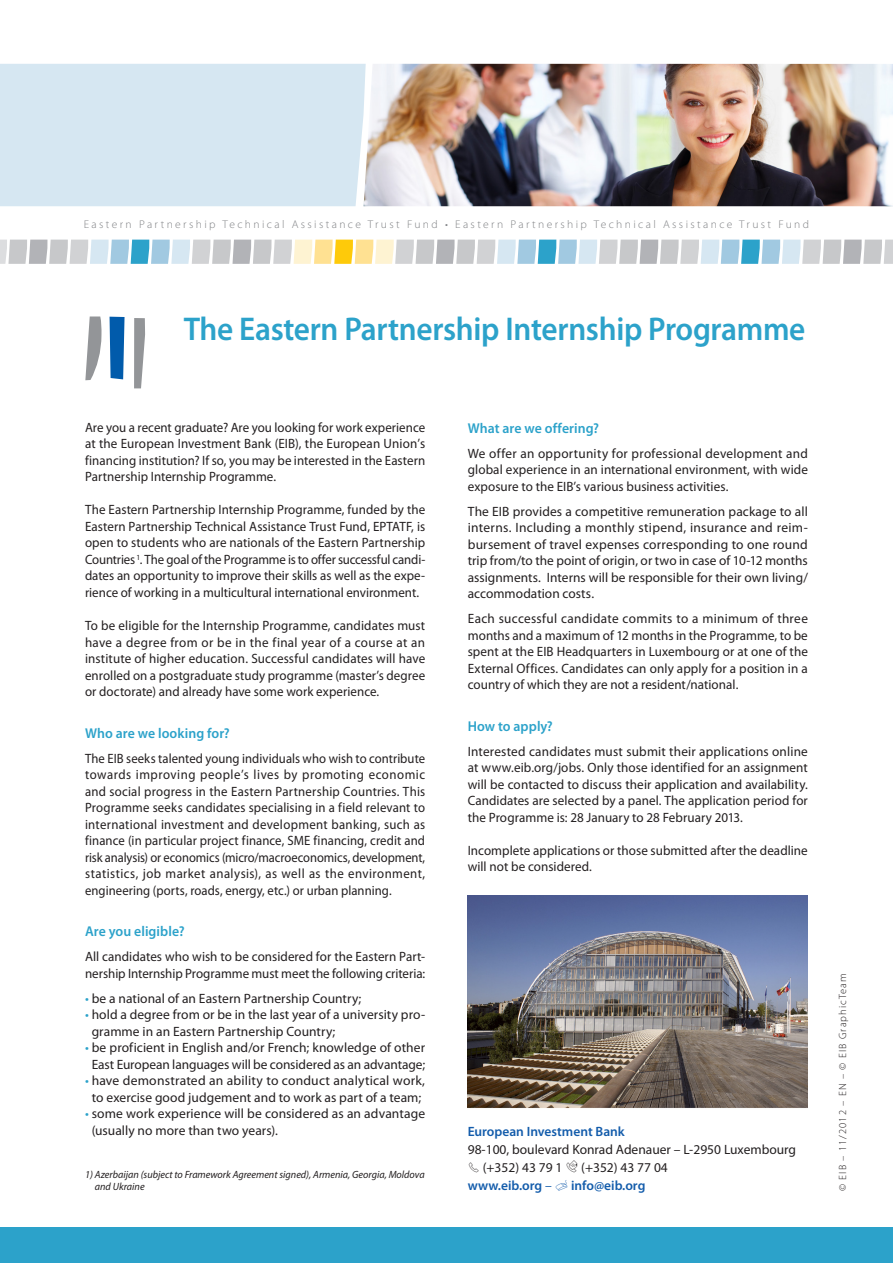
<style>
.page{position:relative;width:893px;height:1263px;background:#fff}
.page>*{position:absolute;margin:0;border:0;box-sizing:border-box;transform-origin:0 0}
._01-GROS_TITRE{font:600 33px "Myriad Pro";letter-spacing:-.01em;color:#2ca2ca;scale:.95 1}
._01_SOUS_TITRE{font:600 14.25px "Myriad Pro";letter-spacing:.005em;color:#2ca2ca}
._02_TEXTE{font:600 14.25px "Myriad Pro";letter-spacing:.005em;color:#2ca2ca}
._02_TEXTE-2{font:13.5px/16.5px "Myriad Pro";letter-spacing:.005em;color:#231f20;text-align:justify}
._02_TEXTE-3{font:13.5px/16.5px "Myriad Pro";letter-spacing:.005em;color:#231f20;text-align:justify;scale:.96 1}
._02_TEXTE-4{font:13.5px/16.5px "Myriad Pro";letter-spacing:.005em;color:#231f20;text-align:justify;scale:.94 1}
._04-TEXTE_COURANT{font:13.5px "Myriad Pro";color:#231f20}
._04-TEXTE_COURANT-2{font:600 13.5px "Myriad Pro";color:#135cab}
.t1{font:300 11.25px "Myriad Pro";letter-spacing:.205em;color:#808285}
._08-FOOTNOTES{font:italic 10.5px/12.6px "Myriad Pro";color:#231f20}
.t2{font:300 10.5px "Myriad Pro";letter-spacing:.1em;color:#231f20}
.s1{color:#2ca2ca}
.s2{font-weight:400}
</style>
<div class="page">
<div style="left:0;top:1227px;width:893px;height:36px;background:#2ca2ca"></div>
<svg style="left:0;top:240px;width:893px;height:24px;background:#c9d4d3"></svg>
<svg style="left:85px;top:316px;width:17px;height:64px"></svg>
<svg style="left:110px;top:317px;width:15px;height:62px"></svg>
<svg style="left:134px;top:318px;width:11px;height:70px"></svg>
<div style="left:0;top:64px;width:364px;height:142px;background:#d6e7f2"></div>
<img style="left:364px;top:64px;width:529px;height:142px">
<img style="left:468px;top:895px;width:340px;height:214px">
<p class="t1" style="left:84px;top:217px;width:727px">Eastern Partnership Technical Assistance Trust Fund • Eastern Partnership Technical Assistance Trust Fund</p>
<p class="_01-GROS_TITRE" style="left:184px;top:308px;width:656px">The Eastern Partnership Internship Programme</p>
<p class="_02_TEXTE-3" style="left:85px;top:419px;width:356px">Are you a recent graduate? Are you looking for work experience at the European Investment Bank (EIB), the European Union’s financing institution? If so, you may be interested in the Eastern Partnership Internship Programme.</p>
<p class="_02_TEXTE-3" style="left:85px;top:501px;width:356px">The Eastern Partnership Internship Programme, funded by the Eastern Partnership Technical Assistance Trust Fund, EPTATF, is open to students who are nationals of the Eastern Partnership Countries <sup>1</sup>. The goal of the Programme is to offer successful candi&shy;dates an opportunity to improve their skills as well as the expe&shy;rience of working in a multicultural international environment.</p>
<p class="_02_TEXTE-2" style="left:85px;top:617px;width:342px">To be eligible for the Internship Programme, candidates must have a degree from or be in the final year of a course at an institute of higher education. Successful candidates will have enrolled on a postgraduate study programme (master’s degree or doctorate) and already have some work experience.</p>
<p class="_01_SOUS_TITRE" style="left:85px;top:724px;width:146px">Who are we looking for?</p>
<p class="_02_TEXTE-4" style="left:85px;top:749px;width:363px">The EIB seeks talented young individuals who wish to contribute towards improving people’s lives by promoting economic and social progress in the Eastern Partnership Countries. This Programme seeks candidates specialising in a field relevant to international investment and development banking, such as finance (in particular project finance, SME financing, credit and risk analysis) or economics (micro/macroeconomics, development, statistics, job market analysis), as well as the environment, engineering (ports, roads, energy, etc.) or urban planning.</p>
<p class="_02_TEXTE" style="left:85px;top:922px;width:101px">Are you eligible?</p>
<p class="_02_TEXTE-2" style="left:85px;top:948px;width:342px">All candidates who wish to be considered for the Eastern Part&shy;nership Internship Programme must meet the following criteria:</p>
<p class="_02_TEXTE-2" style="left:85px;top:989px;width:278px"><span class="s1">•</span> be a national of an Eastern Partnership Country;</p>
<p class="_02_TEXTE-2" style="left:92px;top:1006px;width:335px;text-indent:-7px"><span class="s1">•</span> hold a degree from or be in the last year of a university pro&shy;gramme in an Eastern Partnership Country;</p>
<p class="_02_TEXTE-2" style="left:85px;top:1039px;width:342px;text-align:center"><span class="s1">•</span> be proficient in English and/or French; knowledge of other<br>East European languages will be considered as an advantage;</p>
<p class="_02_TEXTE-2" style="left:85px;top:1072px;width:342px;text-align:center"><span class="s1">•</span> have demonstrated an ability to conduct analytical work, to exercise good judgement and to work as part of a team;</p>
<p class="_02_TEXTE-2" style="left:92px;top:1105px;width:335px;text-indent:-7px"><span class="s1">•</span> some work experience will be considered as an advantage (usually no more than two years).</p>
<p class="_08-FOOTNOTES" style="left:95px;top:1167px;width:331px;text-indent:-10px">1) Azerbaijan (subject to Framework Agreement signed), Armenia, Georgia, Moldova and Ukraine</p>
<p class="_01_SOUS_TITRE" style="left:468px;top:419px;width:133px">What are we offering?</p>
<p class="_02_TEXTE-2" style="left:468px;top:444px;width:342px">We offer an opportunity for professional development and global experience in an international environment, with wide exposure to the EIB’s various business activities.</p>
<p class="_02_TEXTE-2" style="left:468px;top:503px;width:342px">The EIB provides a competitive remuneration package to all interns. Including a monthly stipend, insurance and reim&shy;bursement of travel expenses corresponding to one round trip from/to the point of origin, or two in case of 10-12 months assignments. Interns will be responsible for their own living/ accommodation costs.</p>
<p class="_02_TEXTE-2" style="left:468px;top:610px;width:342px">Each successful candidate commits to a minimum of three months and a maximum of 12 months in the Programme, to be spent at the EIB Headquarters in Luxembourg or at one of the External Offices. Candidates can only apply for a position in a country of which they are not a resident/national.</p>
<p class="_01_SOUS_TITRE" style="left:468px;top:717px;width:87px">How to apply?</p>
<p class="_02_TEXTE-2" style="left:468px;top:743px;width:342px">Interested candidates must submit their applications online at www.eib.org/jobs. Only those identified for an assignment will be contacted to discuss their application and availability.<br>Candidates are selected by a panel. The application period for the Programme is: 28 January to 28 February 2013.</p>
<p class="_02_TEXTE-2" style="left:468px;top:842px;width:342px">Incomplete applications or those submitted after the deadline will not be considered.</p>
<p class="_04-TEXTE_COURANT-2" style="left:468px;top:1123px;width:159px">European Investment Bank</p>
<p class="_04-TEXTE_COURANT" style="left:468px;top:1141px;width:330px">98-100, boulevard Konrad Adenauer – L-2950 Luxembourg</p>
<p class="_04-TEXTE_COURANT" style="left:468px;top:1159px;width:96px">✓ (+352) 43 79 1</p>
<p class="_04-TEXTE_COURANT" style="left:581px;top:1159px;width:88px">(+352) 43 77 04</p>
<p class="_04-TEXTE_COURANT-2" style="left:468px;top:1177px;width:86px">www.eib.org <span class="s2">–</span></p>
<p class="_04-TEXTE_COURANT-2" style="left:571px;top:1177px;width:76px">info@eib.org</p>
<p class="t2" style="left:836px;top:1191px;width:219px;rotate:-90deg">© EIB – 11/2012 – EN – © EIB GraphicTeam</p>
</div>
